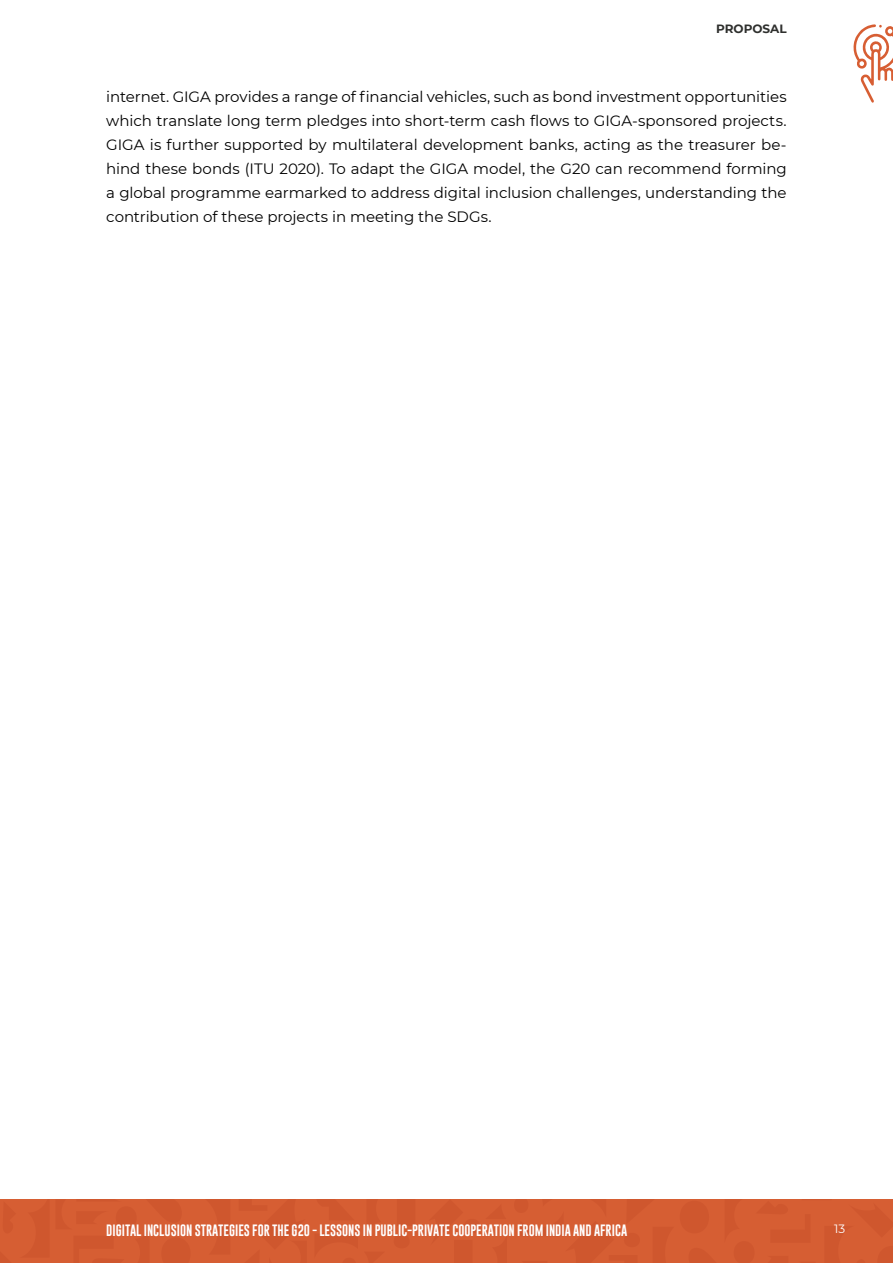
<style>
.page{position:relative;width:893px;height:1263px;background:#fff}
.page>*{position:absolute;margin:0;border:0;box-sizing:border-box;transform-origin:0 0}
.t1{font:15px/24px "Montserrat";letter-spacing:-.005em;color:#000;text-align:justify}
.t2{font:12px "Gobold";color:#fff}
.t3{font:700 12px "Montserrat";color:#2f302e}
.t4{font:12px "Montserrat";color:#fff}
</style>
<div class="page">
<div style="left:0;top:1199px;width:893px;height:64px;background:#d65e33"></div>
<svg style="left:853px;top:24px;width:40px;height:79px"></svg>
<p class="t3" style="left:716px;top:23px;width:72px">PROPOSAL</p>
<p class="t1" style="left:106px;top:84px;width:682px">internet. GIGA provides a range of financial vehicles, such as bond investment opportunities which translate long term pledges into short-term cash flows to GIGA-sponsored projects.<br>GIGA is further supported by multilateral development banks, acting as the treasurer be&shy;hind these bonds (ITU 2020). To adapt the GIGA model, the G20 can recommend forming a global programme earmarked to address digital inclusion challenges, understanding the contribution of these projects in meeting the SDGs.</p>
<p class="t2" style="left:106px;top:1225px;width:522px">DIGITAL INCLUSION STRATEGIES FOR THE G20 - LESSONS IN PUBLIC-PRIVATE COOPERATION FROM INDIA AND AFRICA</p>
<p class="t4" style="left:834px;top:1223px;width:13px">13</p>
</div>
